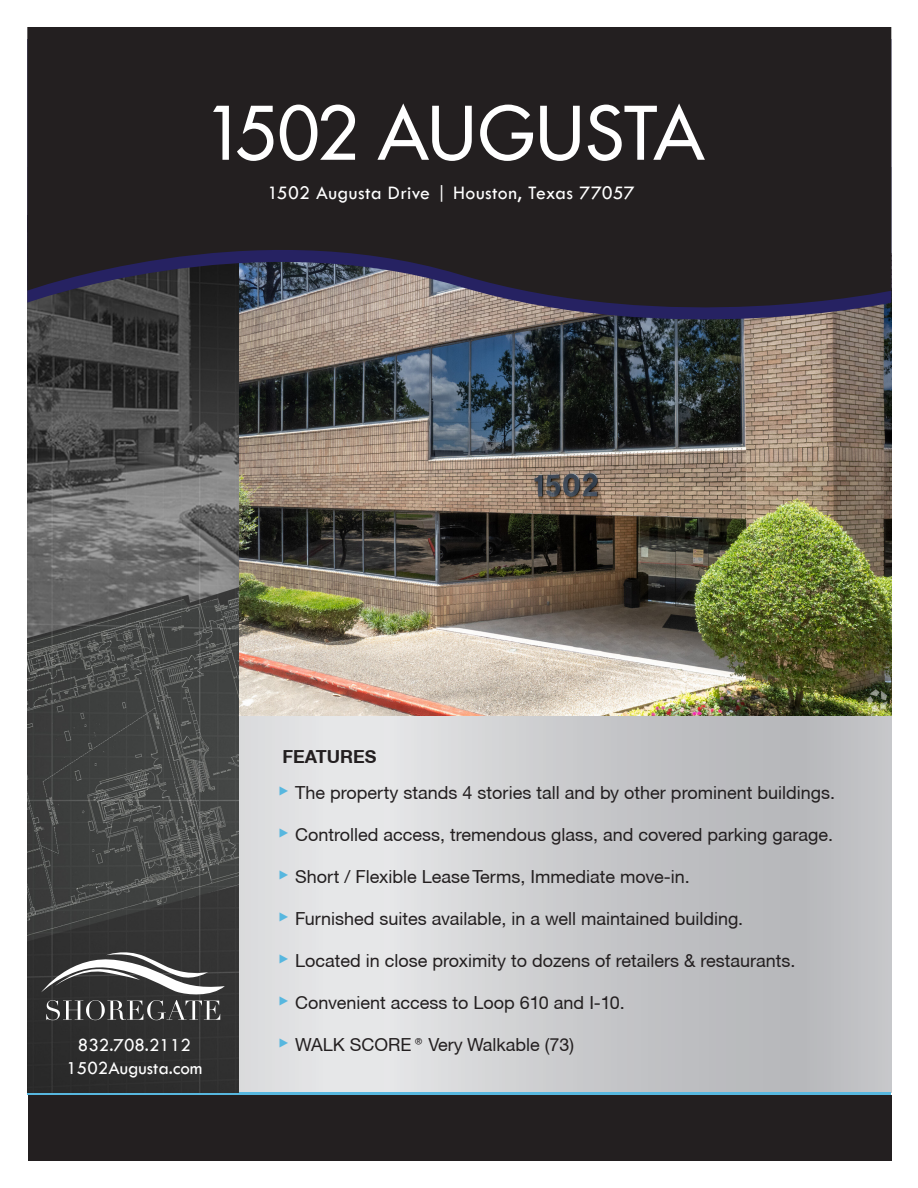
<style>
.page{position:relative;width:918px;height:1188px;background:#fff}
.page>*{position:absolute;margin:0;border:0;box-sizing:border-box;transform-origin:0 0}
.t1{font:19.8px "Tw Cen";letter-spacing:.01em;color:#fff}
.t2{font:18.9px "Tw Cen";color:#fff}
.t3{font:18px "Helvetica Neue CE";color:#231f20}
.t4{font:700 18px "Helvetica Neue CE";color:#231f20}
.s1{font-family:"Arial Unicode MS";font-size:21px;color:#57b7df}
</style>
<div class="page">
<div style="left:28px;top:1096px;width:864px;height:65px;background:#231f20"></div>
<svg style="left:238px;top:716px;width:653px;height:376px;background:#cdced0"></svg>
<hr style="left:27px;top:1092px;width:864px;height:3px;background:#57b7df">
<img style="left:238px;top:254px;width:654px;height:462px">
<img style="left:27px;top:349px;width:211px;height:743px">
<svg style="left:41px;top:948px;width:184px;height:72px"></svg>
<svg style="left:27px;top:337px;width:864px;height:12px;background:#605d5a"></svg>
<svg style="left:27px;top:27px;width:864px;height:310px;background:#2e2a2d"></svg>
<svg style="left:213px;top:106px;width:16px;height:54px"></svg>
<svg style="left:237px;top:106px;width:36px;height:55px"></svg>
<svg style="left:280px;top:105px;width:75px;height:56px"></svg>
<svg style="left:377px;top:103px;width:95px;height:58px"></svg>
<svg style="left:480px;top:105px;width:53px;height:56px"></svg>
<svg style="left:540px;top:106px;width:40px;height:55px"></svg>
<svg style="left:588px;top:103px;width:117px;height:58px"></svg>
<p class="t1" style="left:267px;top:181px;width:369px">1502 Augusta Drive | Houston, Texas 77057</p>
<p class="t2" style="left:78px;top:1034px;width:115px">832.708.2112</p>
<p class="t2" style="left:66px;top:1057px;width:137px">1502Augusta.com</p>
<p class="t4" style="left:283px;top:745px;width:95px">FEATURES</p>
<p class="t3" style="left:277px;top:782px;width:560px"><span class="s1">▶</span> The property stands 4 stories tall and by other prominent buildings.</p>
<p class="t3" style="left:277px;top:824px;width:558px"><span class="s1">▶</span> Controlled access, tremendous glass, and covered parking garage.</p>
<p class="t3" style="left:277px;top:866px;width:415px"><span class="s1">▶</span> Short / Flexible Lease Terms, Immediate move-in.</p>
<p class="t3" style="left:277px;top:908px;width:468px"><span class="s1">▶</span> Furnished suites available, in a well maintained building.</p>
<p class="t3" style="left:277px;top:950px;width:520px"><span class="s1">▶</span> Located in close proximity to dozens of retailers &amp; restaurants.</p>
<p class="t3" style="left:277px;top:992px;width:350px"><span class="s1">▶</span> Convenient access to Loop 610 and I-10.</p>
<p class="t3" style="left:277px;top:1034px;width:299px"><span class="s1">▶</span> WALK SCORE® Very Walkable (73)</p>
</div>
